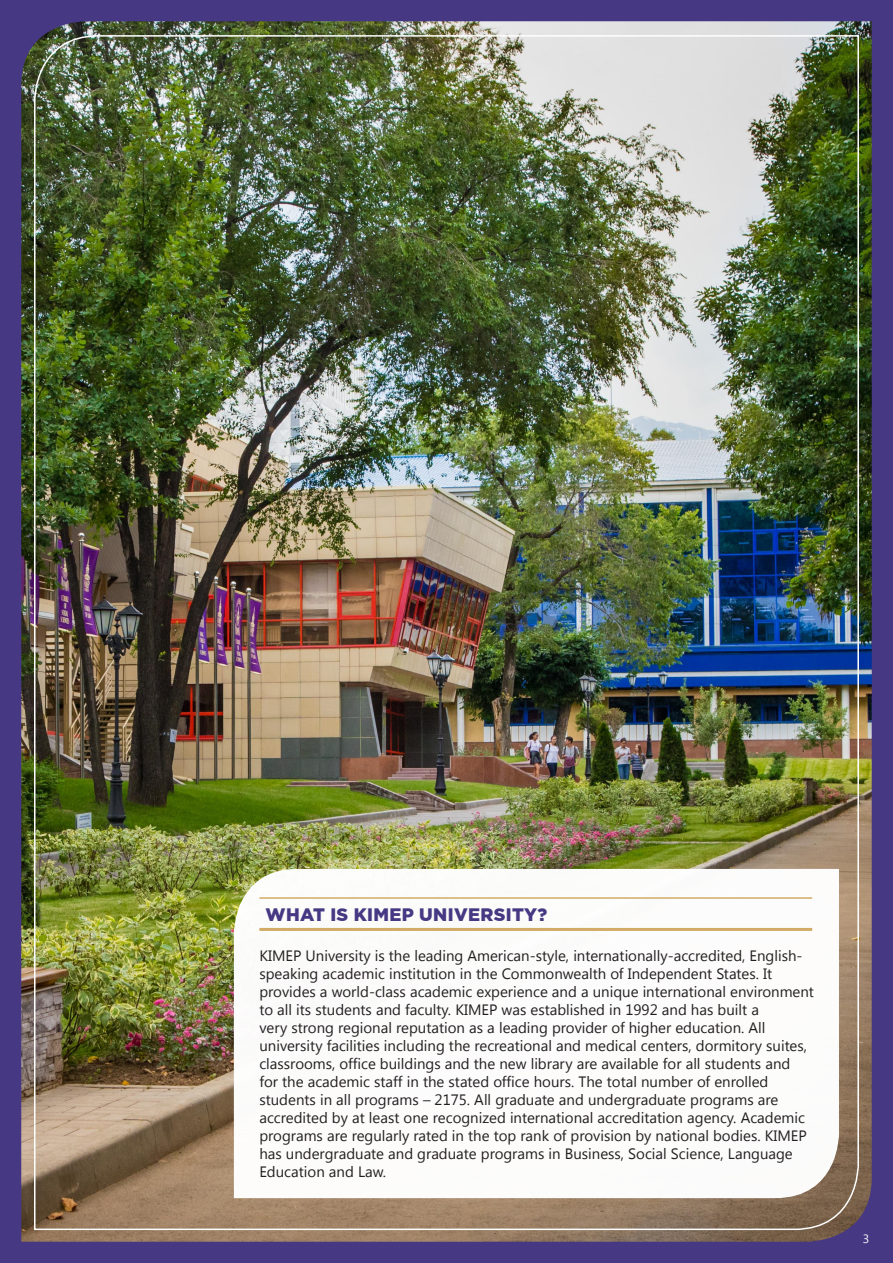
<style>
.page{position:relative;width:893px;height:1263px;background:#fff}
.page>*{position:absolute;margin:0;border:0;box-sizing:border-box;transform-origin:0 0}
.zogo_black{font:900 18px "Gotham Pro";letter-spacing:.02em;color:#463883}
.osn{font:15px/18px "Segoe UI";color:#231f20}
.osn-2{font:12px "Segoe UI";color:#fff}
</style>
<div class="page">
<img style="left:0;top:0;width:893px;height:1263px">
<p class="zogo_black" style="left:266px;top:904px;width:283px">WHAT IS KIMEP UNIVERSITY?</p>
<p class="osn" style="left:259px;top:946px;width:545px">KIMEP University is the leading American-style, internationally-accredited, English&shy;speaking academic institution in the Commonwealth of Independent States. It</p>
<p class="osn" style="left:259px;top:982px;width:556px">provides a world-class academic experience and a unique international environment to all its students and faculty. KIMEP was established in 1992 and has built a<br>very strong regional reputation as a leading provider of higher education. All university facilities including the recreational and medical centers, dormitory suites, classrooms, office buildings and the new library are available for all students and<br>for the academic staff in the stated office hours. The total number of enrolled students in all programs – 2175. All graduate and undergraduate programs are accredited by at least one recognized international accreditation agency. Academic programs are regularly rated in the top rank of provision by national bodies. KIMEP has undergraduate and graduate programs in Business, Social Science, Language Education and Law.</p>
<p class="osn-2" style="left:863px;top:1230px;width:8px">3</p>
</div>
